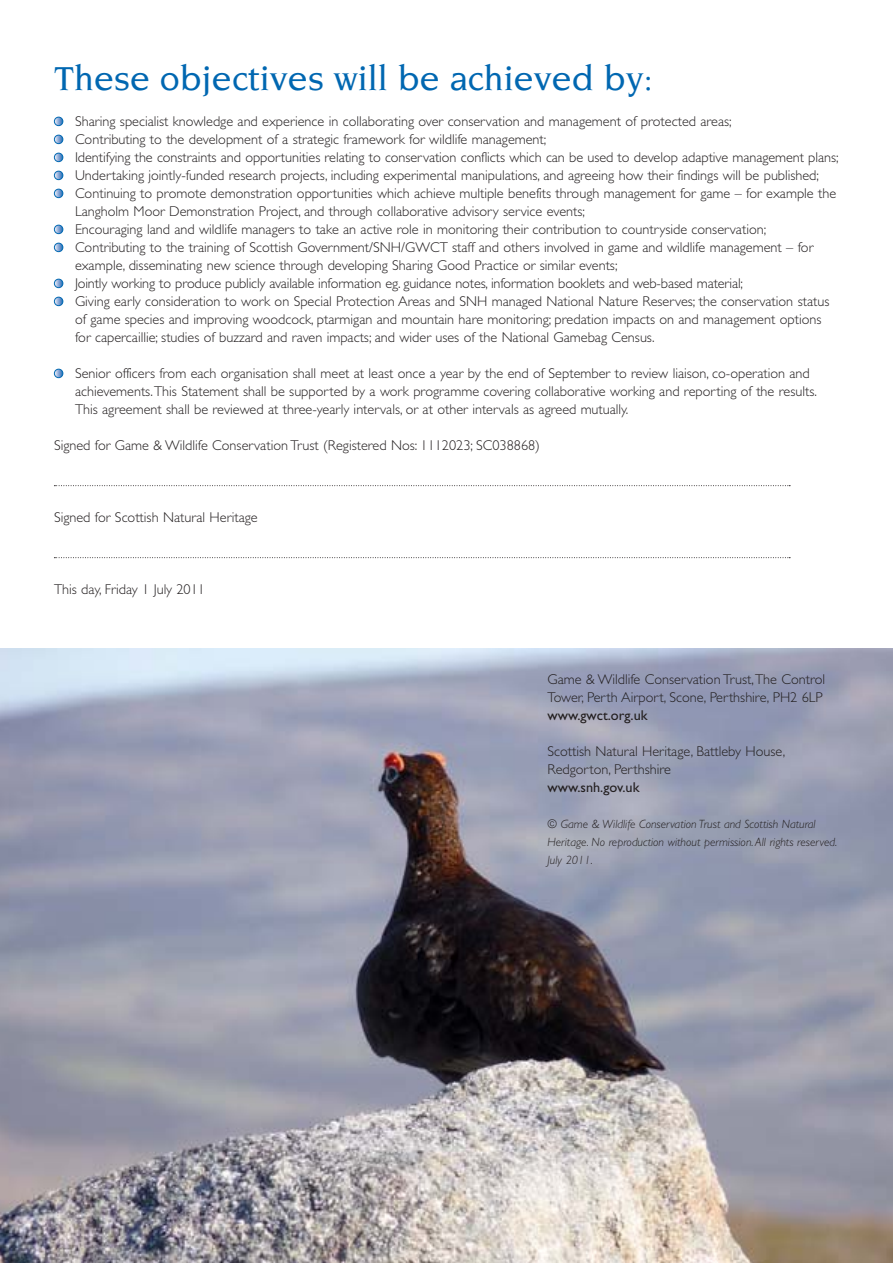
<style>
.page{position:relative;width:893px;height:1263px;background:#fff}
.page>*{position:absolute;margin:0;border:0;box-sizing:border-box;transform-origin:0 0}
.t1{font:500 36px "Novarese LT";color:#0067b1}
.t2{font:300 14.25px/18px "Gill Sans";color:#231f20}
.t3{font:14.25px "Gill Sans";color:#231f20}
.t4{font:italic 300 12px/18px "Gill Sans";color:#231f20}
</style>
<div class="page">
<img style="left:0;top:648px;width:893px;height:615px">
<svg style="left:54px;top:117px;width:9px;height:9px"></svg>
<div style="left:54px;top:117px;width:9px;height:9px;border:1px solid #0067b1;border-radius:50%"></div>
<svg style="left:54px;top:135px;width:9px;height:9px"></svg>
<div style="left:54px;top:135px;width:9px;height:9px;border:1px solid #0067b1;border-radius:50%"></div>
<svg style="left:54px;top:153px;width:9px;height:9px"></svg>
<div style="left:54px;top:153px;width:9px;height:9px;border:1px solid #0067b1;border-radius:50%"></div>
<svg style="left:54px;top:171px;width:9px;height:9px"></svg>
<div style="left:54px;top:171px;width:9px;height:9px;border:1px solid #0067b1;border-radius:50%"></div>
<svg style="left:54px;top:189px;width:9px;height:9px"></svg>
<div style="left:54px;top:189px;width:9px;height:9px;border:1px solid #0067b1;border-radius:50%"></div>
<svg style="left:54px;top:225px;width:9px;height:9px"></svg>
<div style="left:54px;top:225px;width:9px;height:9px;border:1px solid #0067b1;border-radius:50%"></div>
<svg style="left:54px;top:243px;width:9px;height:9px"></svg>
<div style="left:54px;top:243px;width:9px;height:9px;border:1px solid #0067b1;border-radius:50%"></div>
<svg style="left:54px;top:279px;width:9px;height:9px"></svg>
<div style="left:54px;top:279px;width:9px;height:9px;border:1px solid #0067b1;border-radius:50%"></div>
<svg style="left:54px;top:297px;width:9px;height:9px"></svg>
<div style="left:54px;top:297px;width:9px;height:9px;border:1px solid #0067b1;border-radius:50%"></div>
<svg style="left:54px;top:369px;width:9px;height:9px"></svg>
<div style="left:54px;top:369px;width:9px;height:9px;border:1px solid #0067b1;border-radius:50%"></div>
<svg style="left:54px;top:485px;width:736px;height:1px"></svg>
<svg style="left:54px;top:557px;width:736px;height:1px"></svg>
<h1 class="t1" style="left:54px;top:65px;width:600px">These objectives will be achieved by:</h1>
<p class="t2" style="left:75px;top:114px;width:765px">Sharing specialist knowledge and experience in collaborating over conservation and management of protected areas;<br>Contributing to the development of a strategic framework for wildlife management;<br>Identifying the constraints and opportunities relating to conservation conflicts which can be used to develop adaptive management plans; Undertaking jointly-funded research projects, including experimental manipulations, and agreeing how their findings will be published; Continuing to promote demonstration opportunities which achieve multiple benefits through management for game – for example the Langholm Moor Demonstration Project, and through collaborative advisory service events;<br>Encouraging land and wildlife managers to take an active role in monitoring their contribution to countryside conservation; Contributing to the training of Scottish Government/SNH/GWCT staff and others involved in game and wildlife management – for example, disseminating new science through developing Sharing Good Practice or similar events;<br>Jointly working to produce publicly available information eg. guidance notes, information booklets and web-based material;<br>Giving early consideration to work on Special Protection Areas and SNH managed National Nature Reserves; the conservation status of game species and improving woodcock, ptarmigan and mountain hare monitoring; predation impacts on and management options for capercaillie; studies of buzzard and raven impacts; and wider uses of the National Gamebag Census.</p>
<p class="t2" style="left:75px;top:366px;width:743px">Senior officers from each organisation shall meet at least once a year by the end of September to review liaison, co-operation and achievements. This Statement shall be supported by a work programme covering collaborative working and reporting of the results.<br>This agreement shall be reviewed at three-yearly intervals, or at other intervals as agreed mutually.</p>
<p class="t2" style="left:54px;top:438px;width:487px">Signed for Game &amp; Wildlife Conservation Trust (Registered Nos: 1112023; SC038868)</p>
<p class="t2" style="left:54px;top:510px;width:205px">Signed for Scottish Natural Heritage</p>
<p class="t2" style="left:54px;top:582px;width:152px">This day, Friday 1 July 2011</p>
<p class="t2" style="left:548px;top:672px;width:279px">Game &amp; Wildlife Conservation Trust, The Control<br>Tower, Perth Airport, Scone, Perthshire, PH2 6LP</p>
<p class="t3" style="left:548px;top:710px;width:102px">www.gwct.org.uk</p>
<p class="t2" style="left:548px;top:744px;width:239px">Scottish Natural Heritage, Battleby House,<br>Redgorton, Perthshire</p>
<p class="t3" style="left:548px;top:782px;width:93px">www.snh.gov.uk</p>
<p class="t4" style="left:548px;top:816px;width:291px">© Game &amp; Wildlife Conservation Trust and Scottish Natural<br>Heritage. No reproduction without permission. All rights reserved.<br>July 2011.</p>
</div>
